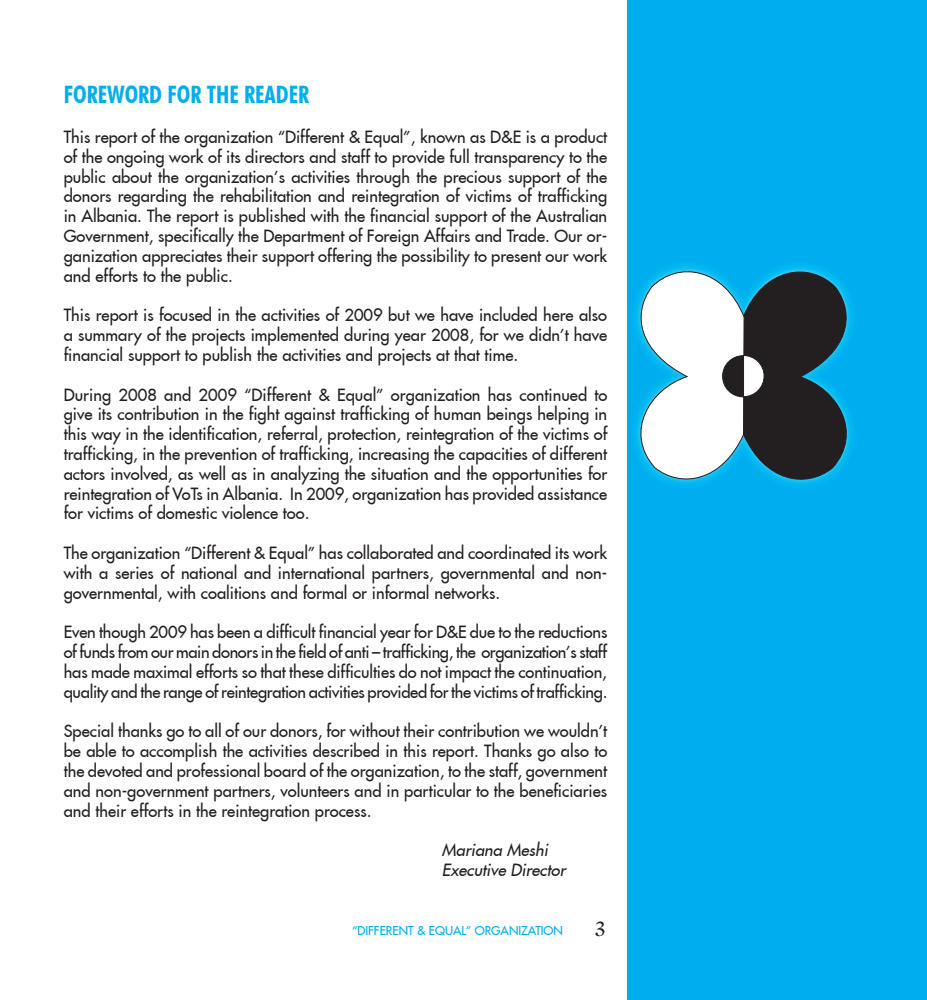
<style>
.page{position:relative;width:927px;height:1000px;background:#fff}
.page>*{position:absolute;margin:0;border:0;box-sizing:border-box;transform-origin:0 0}
.t1{font:700 condensed 24px "Futura BT";color:#00aeef}
.t2{font:21px "Galliard";color:#231f20}
.t3{font:16.5px/19.8px "Fujiyama 2 Plain";color:#231f20;text-align:justify}
.t4{font:italic 16.5px/19.8px "Fujiyama 2";color:#231f20}
.t5{font:12px "Fujiyama 2 Plain";color:#00aeef}
</style>
<div class="page">
<div style="left:628px;top:0;width:299px;height:999px;background:#00aeef"></div>
<img style="left:636px;top:266px;width:215px;height:218px">
<svg style="left:640px;top:271px;width:207px;height:209px;background:#74939e"></svg>
<h1 class="t1" style="left:64px;top:80px;width:247px">FOREWORD FOR THE READER</h1>
<p class="t3" style="left:64px;top:127px;width:545px">This report of the organization “Different &amp; Equal”, known as D&amp;E is a product of the ongoing work of its directors and staff to provide full transparency to the public about the organization’s activities through the precious support of the donors regarding the rehabilitation and reintegration of victims of trafficking in Albania. The report is published with the financial support of the Australian Government, specifically the Department of Foreign Affairs and Trade. Our or&shy;ganization appreciates their support offering the possibility to present our work and efforts to the public.</p>
<p class="t3" style="left:64px;top:305px;width:545px">This report is focused in the activities of 2009 but we have included here also a summary of the projects implemented during year 2008, for we didn’t have financial support to publish the activities and projects at that time.</p>
<p class="t3" style="left:64px;top:384px;width:545px">During 2008 and 2009 “Different &amp; Equal” organization has continued to give its contribution in the fight against trafficking of human beings helping in this way in the identification, referral, protection, reintegration of the victims of trafficking, in the prevention of trafficking, increasing the capacities of different actors involved, as well as in analyzing the situation and the opportunities for reintegration of VoTs in Albania. In 2009, organization has provided assistance for victims of domestic violence too.</p>
<p class="t3" style="left:64px;top:543px;width:545px">The organization “Different &amp; Equal” has collaborated and coordinated its work with a series of national and international partners, governmental and non&shy;governmental, with coalitions and formal or informal networks.</p>
<p class="t3" style="left:64px;top:622px;width:545px">Even though 2009 has been a difficult financial year for D&amp;E due to the reductions of funds from our main donors in the field of anti – trafficking, the organization’s staff has made maximal efforts so that these difficulties do not impact the continuation, quality and the range of reintegration activities provided for the victims of trafficking.</p>
<p class="t3" style="left:64px;top:721px;width:545px">Special thanks go to all of our donors, for without their contribution we wouldn’t be able to accomplish the activities described in this report. Thanks go also to the devoted and professional board of the organization, to the staff, government and non-government partners, volunteers and in particular to the beneficiaries and their efforts in the reintegration process.</p>
<p class="t4" style="left:442px;top:840px;width:125px">Mariana Meshi<br>Executive Director</p>
<p class="t5" style="left:352px;top:922px;width:212px">“DIFFERENT &amp; EQUAL” ORGANIZATION</p>
<p class="t2" style="left:594px;top:915px;width:13px">3</p>
</div>
